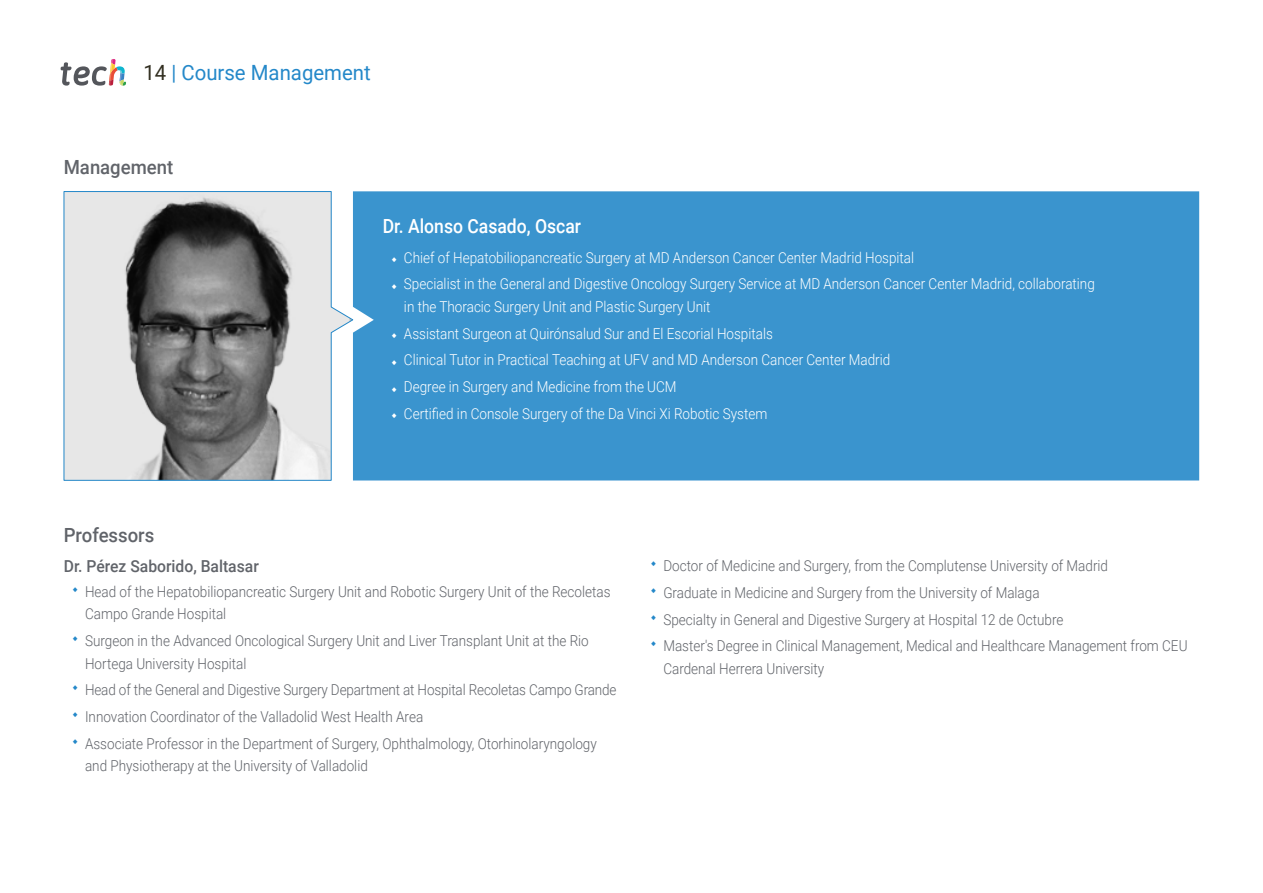
<style>
.page{position:relative;width:1263px;height:893px;background:#fff}
.page>*{position:absolute;margin:0;border:0;box-sizing:border-box;transform-origin:0 0}
.t1{font:21px "Roboto";color:#2488c9}
.t2{font:500 19.5px "Roboto";color:#fff;scale:.9 1}
.t3{font:500 19.5px "Roboto";color:#61646a;scale:.95 1}
.t4{font:500 16.5px "Roboto";color:#61646a;scale:.95 1}
.t5{font:300 15px/26.7px "Roboto";color:#61646a;scale:.9 1}
.t6{font:300 15px/26.7px "Roboto";color:#fff;scale:.9 1}
.s1{color:#312e20}
</style>
<div class="page">
<svg style="left:61px;top:59px;width:65px;height:27px"></svg>
<div style="left:353px;top:191px;width:846px;height:289px;background:#3a94ce"></div>
<svg style="left:64px;top:191px;width:289px;height:290px;background:#a9aaab"></svg>
<svg style="left:392px;top:257px;width:5px;height:5px"></svg>
<svg style="left:392px;top:284px;width:5px;height:5px"></svg>
<svg style="left:392px;top:333px;width:5px;height:5px"></svg>
<svg style="left:392px;top:360px;width:5px;height:5px"></svg>
<svg style="left:392px;top:387px;width:5px;height:5px"></svg>
<svg style="left:392px;top:413px;width:5px;height:5px"></svg>
<h1 class="t1" style="left:144px;top:57px;width:229px"><span class="s1">14</span> | Course Management</h1>
<h2 class="t3" style="left:64px;top:154px;width:117px">Management</h2>
<h2 class="t3" style="left:64px;top:522px;width:97px">Professors</h2>
<h2 class="t2" style="left:383px;top:212px;width:222px">Dr. Alonso Casado, Oscar</h2>
<p class="t6" style="left:404px;top:243px;width:769px">Chief of Hepatobiliopancreatic Surgery at MD Anderson Cancer Center Madrid Hospital<br>Specialist in the General and Digestive Oncology Surgery Service at MD Anderson Cancer Center Madrid, collaborating</p>
<p class="t6" style="left:404px;top:293px;width:542px">in the Thoracic Surgery Unit and Plastic Surgery Unit<br>Assistant Surgeon at Quirónsalud Sur and El Escorial Hospitals<br>Clinical Tutor in Practical Teaching at UFV and MD Anderson Cancer Center Madrid Degree in Surgery and Medicine from the UCM<br>Certified in Console Surgery of the Da Vinci Xi Robotic System</p>
<p class="t4" style="left:64px;top:555px;width:207px">Dr. Pérez Saborido, Baltasar</p>
<p class="t5" style="left:85px;top:580px;width:585px;line-height:22.5px">Head of the Hepatobiliopancreatic Surgery Unit and Robotic Surgery Unit of the Recoletas<br>Campo Grande Hospital</p>
<p class="t5" style="left:85px;top:629px;width:561px;line-height:22.5px">Surgeon in the Advanced Oncological Surgery Unit and Liver Transplant Unit at the Rio<br>Hortega University Hospital</p>
<p class="t5" style="left:85px;top:676px;width:592px">Head of the General and Digestive Surgery Department at Hospital Recoletas Campo Grande<br>Innovation Coordinator of the Valladolid West Health Area<br>Associate Professor in the Department of Surgery, Ophthalmology, Otorhinolaryngology</p>
<p class="t5" style="left:85px;top:752px;width:316px">and Physiotherapy at the University of Valladolid</p>
<p class="t5" style="left:663px;top:552px;width:584px">Doctor of Medicine and Surgery, from the Complutense University of Madrid<br>Graduate in Medicine and Surgery from the University of Malaga<br>Specialty in General and Digestive Surgery at Hospital 12 de Octubre<br>Master's Degree in Clinical Management, Medical and Healthcare Management from CEU</p>
<p class="t5" style="left:663px;top:655px;width:180px">Cardenal Herrera University</p>
</div>
